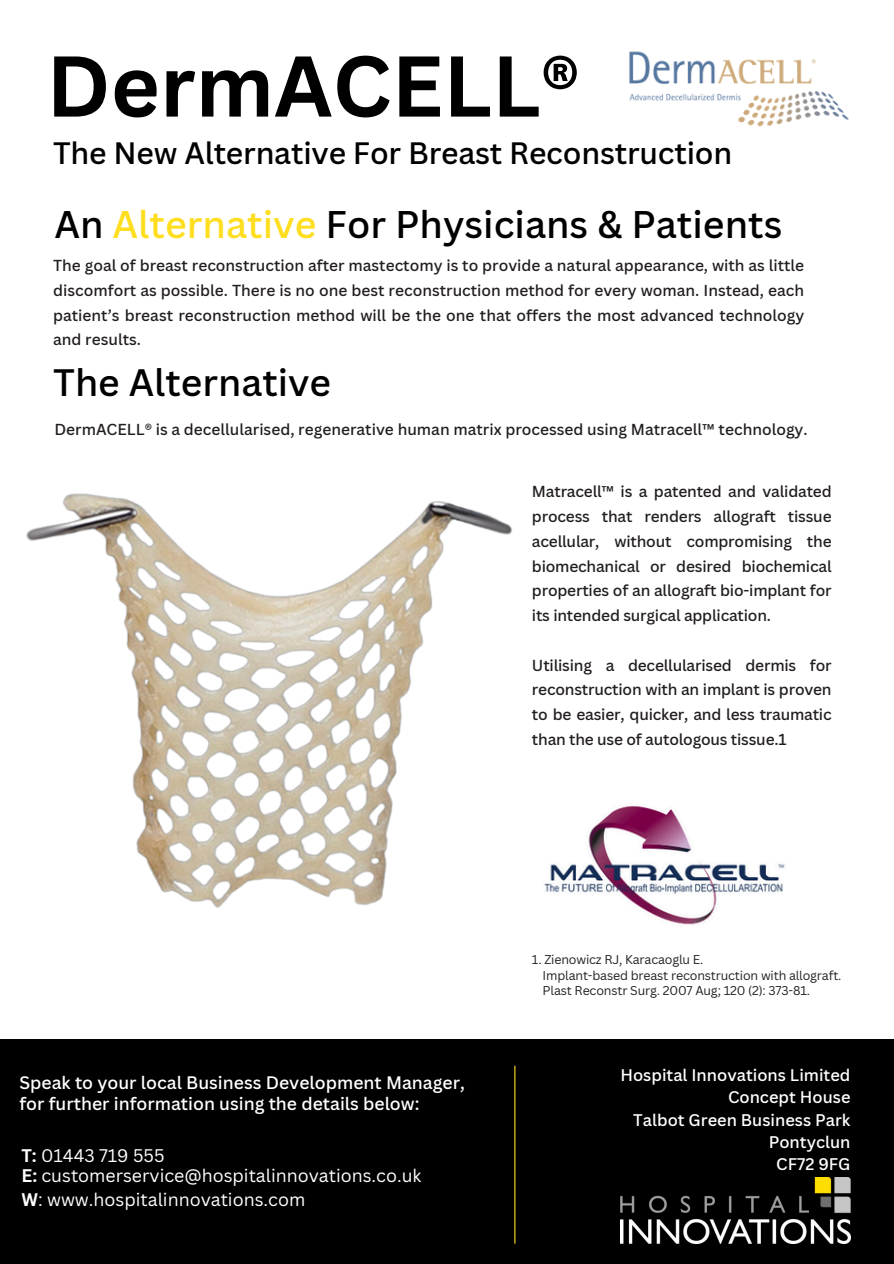
<style>
.page{position:relative;width:894px;height:1264px;background:#fff}
.page>*{position:absolute;margin:0;border:0;box-sizing:border-box;transform-origin:0 0}
.t1{font:700 84.15px "Canva Sans";color:#000}
.t2{font:500 37.5px "Canva Sans";color:#000}
.t3{font:500 37.2px "Canva Sans";color:#000}
.t4{font:500 30.15px "Canva Sans";letter-spacing:-.005em;color:#000}
.t5{font:17.7px "Canva Sans";color:#fff}
.t6{font:500 17.55px/20.4px "Canva Sans";color:#fff}
.t7{font:500 16.35px/22.4px "Canva Sans";color:#fff;text-align:right}
.t8{font:500 15.45px/24.8px "Canva Sans";color:#231f20;text-align:justify}
.t9{font:12.45px/15.5px "Canva Sans";letter-spacing:-.015em;color:#231f20}
.s1{color:#fede1e}
.s2{font-weight:700}
</style>
<div class="page">
<img style="left:629px;top:51px;width:220px;height:76px">
<div style="left:0;top:1039px;width:893px;height:224px;background:#000"></div>
<hr style="left:514px;top:1065px;width:1px;height:178px;background:#fede1e">
<img style="left:620px;top:1177px;width:229px;height:66px">
<img style="left:27px;top:493px;width:485px;height:415px">
<img style="left:544px;top:805px;width:241px;height:120px">
<h1 class="t1" style="left:46px;top:27px;width:534px">DermACELL®</h1>
<p class="t4" style="left:53px;top:132px;width:680px">The New Alternative For Breast Reconstruction</p>
<p class="t2" style="left:54px;top:198px;width:729px">An <span class="s1">Alternative</span> For Physicians &amp; Patients</p>
<p class="t8" style="left:53px;top:253px;width:752px">The goal of breast reconstruction after mastectomy is to provide a natural appearance, with as little discomfort as possible. There is no one best reconstruction method for every woman. Instead, each patient’s breast reconstruction method will be the one that offers the most advanced technology and results.</p>
<p class="t3" style="left:53px;top:356px;width:279px">The Alternative</p>
<h4 class="t8" style="left:54px;top:416px;width:754px">DermACELL® is a decellularised, regenerative human matrix processed using Matracell™ technology.</h4>
<p class="t8" style="left:532px;top:479px;width:301px">Matracell™ is a patented and validated process that renders allograft tissue acellular, without compromising the biomechanical or desired biochemical properties of an allograft bio-implant for its intended surgical application.</p>
<p class="t8" style="left:532px;top:652px;width:301px">Utilising a decellularised dermis for reconstruction with an implant is proven to be easier, quicker, and less traumatic than the use of autologous tissue.1</p>
<h5 class="t9" style="left:532px;top:951px;width:173px">1. Zienowicz RJ, Karacaoglu E.</h5>
<h2 class="t6" style="left:19px;top:1072px;width:447px">Speak to your local Business Development Manager, for further information using the details below:</h2>
<h2 class="t5" style="left:21px;top:1142px;width:144px"><span class="s2">T:</span> 01443 719 555</h2>
<p class="t5" style="left:21px;top:1163px;width:401px"><span class="s2">E:</span> customerservice@hospitalinnovations.co.uk</p>
<p class="t5" style="left:21px;top:1187px;width:285px"><span class="s2">W</span>: www.hospitalinnovations.com</p>
<p class="t9" style="left:542px;top:967px;width:300px">Implant-based breast reconstruction with allograft.<br>Plast Reconstr Surg. 2007 Aug; 120 (2): 373-81.</p>
<h3 class="t7" style="left:620px;top:1063px;width:231px">Hospital Innovations Limited<br>Concept House<br>Talbot Green Business Park<br>Pontyclun<br>CF72 9FG</h3>
</div>
